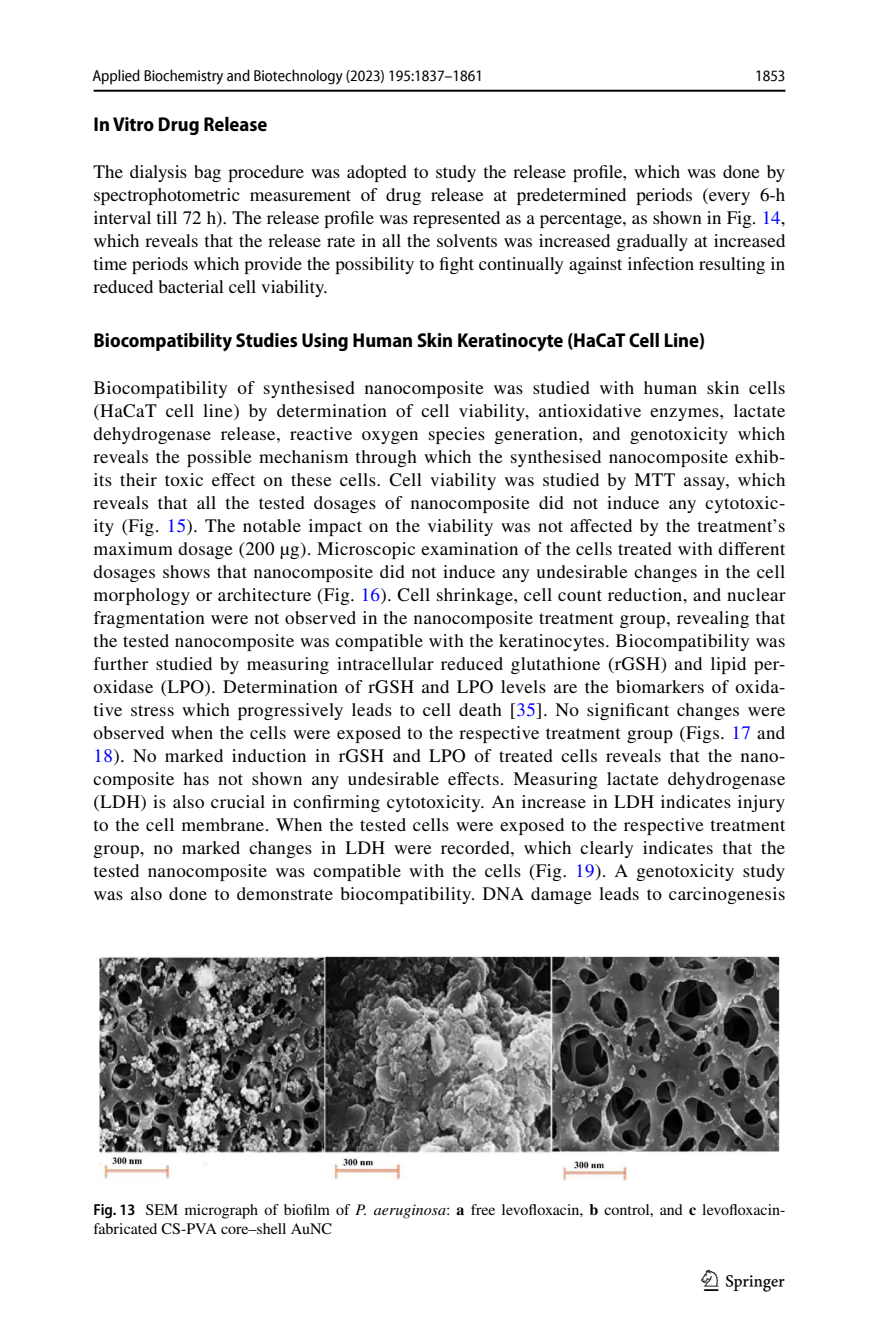
<style>
.page{position:relative;width:879px;height:1333px;background:#fff}
.page>*{position:absolute;margin:0;border:0;box-sizing:border-box;transform-origin:0 0}
.t1{font:30px "Springnew Regular 5";color:#000}
.t2{font:700 semi-condensed 20px "Myriad Pro";color:#000}
.t3{font:19px/23px "STIX";letter-spacing:.005em;color:#000;text-align:justify}
.t4{font:16px/18.4px "STIX";color:#000}
.t5{font:semi-condensed 16px "Myriad Pro Unic";color:#000}
.s1{color:#00f}
.s2{font-family:"Myriad Pro";font-weight:600;font-stretch:semi-condensed}
.s3{font-style:italic}
.s4{font-weight:700}
</style>
<div class="page">
<hr style="left:94px;top:90px;width:691px;height:2px;background:#000">
<img style="left:99px;top:956px;width:681px;height:224px">
<p class="t5" style="left:92px;top:69px;width:392px">Applied Biochemistry and Biotechnology (2023) 195:1837–1861</p>
<p class="t5" style="left:755px;top:69px;width:32px">1853</p>
<p class="t2" style="left:94px;top:113px;width:175px">In Vitro Drug Release</p>
<p class="t3" style="left:94px;top:161px;width:693px">The dialysis bag procedure was adopted to study the release profile, which was done by spectrophotometric measurement of drug release at predetermined periods (every 6-h interval till 72 h). The release profile was represented as a percentage, as shown in Fig. <span class="s1">14</span>, which reveals that the release rate in all the solvents was increased gradually at increased time periods which provide the possibility to fight continually against infection resulting in reduced bacterial cell viability.</p>
<p class="t2" style="left:94px;top:329px;width:613px">Biocompatibility Studies Using Human Skin Keratinocyte (HaCaT Cell Line)</p>
<p class="t3" style="left:94px;top:377px;width:693px">Biocompatibility of synthesised nanocomposite was studied with human skin cells (HaCaT cell line) by determination of cell viability, antioxidative enzymes, lactate dehydrogenase release, reactive oxygen species generation, and genotoxicity which reveals the possible mechanism through which the synthesised nanocomposite exhib&shy;its their toxic effect on these cells. Cell viability was studied by MTT assay, which reveals that all the tested dosages of nanocomposite did not induce any cytotoxic&shy;ity (Fig. <span class="s1">15</span>). The notable impact on the viability was not affected by the treatment’s maximum dosage (200 µg). Microscopic examination of the cells treated with different dosages shows that nanocomposite did not induce any undesirable changes in the cell morphology or architecture (Fig. <span class="s1">16</span>). Cell shrinkage, cell count reduction, and nuclear fragmentation were not observed in the nanocomposite treatment group, revealing that the tested nanocomposite was compatible with the keratinocytes. Biocompatibility was further studied by measuring intracellular reduced glutathione (rGSH) and lipid per&shy;oxidase (LPO). Determination of rGSH and LPO levels are the biomarkers of oxida&shy;tive stress which progressively leads to cell death [<span class="s1">35</span>]. No significant changes were observed when the cells were exposed to the respective treatment group (Figs. <span class="s1">17</span> and <span class="s1">18</span>). No marked induction in rGSH and LPO of treated cells reveals that the nano&shy;composite has not shown any undesirable effects. Measuring lactate dehydrogenase (LDH) is also crucial in confirming cytotoxicity. An increase in LDH indicates injury to the cell membrane. When the tested cells were exposed to the respective treatment group, no marked changes in LDH were recorded, which clearly indicates that the tested nanocomposite was compatible with the cells (Fig. <span class="s1">19</span>). A genotoxicity study was also done to demonstrate biocompatibility. DNA damage leads to carcinogenesis</p>
<p class="t4" style="left:94px;top:1201px;width:693px"><span class="s2">Fig. 13</span> SEM micrograph of biofilm of <span class="s3">P. aeruginosa</span>: <span class="s4">a</span> free levofloxacin, <span class="s4">b</span> control, and <span class="s4">c</span> levofloxacin&shy;fabricated CS-PVA core–shell AuNC</p>
<h1 class="t1" style="left:704px;top:1269px;width:83px">1 3</h1>
</div>
